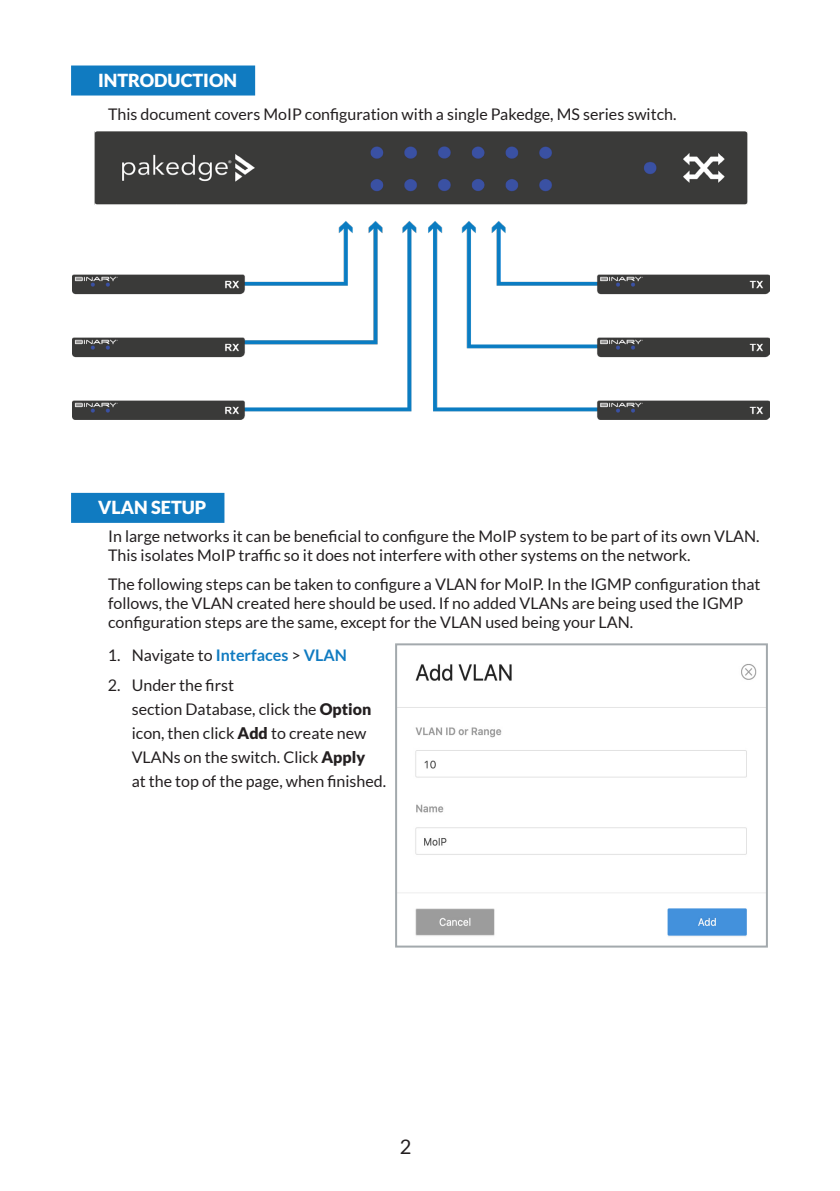
<style>
.page{position:relative;width:840px;height:1191px;background:#fff}
.page>*{position:absolute;margin:0;border:0;box-sizing:border-box;transform-origin:0 0}
.t1{font:20px "Lato";color:#231f20}
.Head{font:900 18px "Lato";color:#fff}
.Body_Text{font:16px/24px "Lato";color:#231f20}
.t2{font:700 16px "Lato";color:#107bc1}
.s1{font-weight:400;color:#231f20}
.s2{font-weight:900}
</style>
<div class="page">
<div style="left:71px;top:65px;width:184px;height:30px;background:#107bc1"></div>
<div style="left:71px;top:493px;width:153px;height:30px;background:#107bc1"></div>
<img style="left:72px;top:131px;width:697px;height:289px">
<img style="left:398px;top:664px;width:366px;height:273px">
<div style="left:395px;top:643px;width:372px;height:304px;border:2px solid #a3a9ad"></div>
<p class="Head" style="left:98px;top:69px;width:140px">INTRODUCTION</p>
<p class="Body_Text" style="left:108px;top:102px;width:569px">This document covers MoIP configuration with a single Pakedge, MS series switch.</p>
<p class="Head" style="left:98px;top:497px;width:110px">VLAN SETUP</p>
<p class="Body_Text" style="left:108px;top:526px;width:652px;line-height:19.2px">In large networks it can be beneficial to configure the MoIP system to be part of its own VLAN.<br>This isolates MoIP traffic so it does not interfere with other systems on the network.</p>
<p class="Body_Text" style="left:108px;top:574px;width:653px;line-height:19.2px">The following steps can be taken to configure a VLAN for MoIP. In the IGMP configuration that follows, the VLAN created here should be used. If no added VLANs are being used the IGMP configuration steps are the same, except for the VLAN used being your LAN.</p>
<p class="t2" style="left:108px;top:646px;width:240px"><span class="s1">1. Navigate to</span> Interfaces <span class="s1">&gt;</span> VLAN</p>
<p class="Body_Text" style="left:132px;top:673px;width:256px;text-indent:-24px">2. Under the first<br>section Database, click the <span class="s2">Option </span>icon, then click <span class="s2">Add</span> to create new<br>VLANs on the switch. Click <span class="s2">Apply<br></span>at the top of the page, when finished.</p>
<p class="t1" style="left:399px;top:1135px;width:13px">2</p>
</div>
